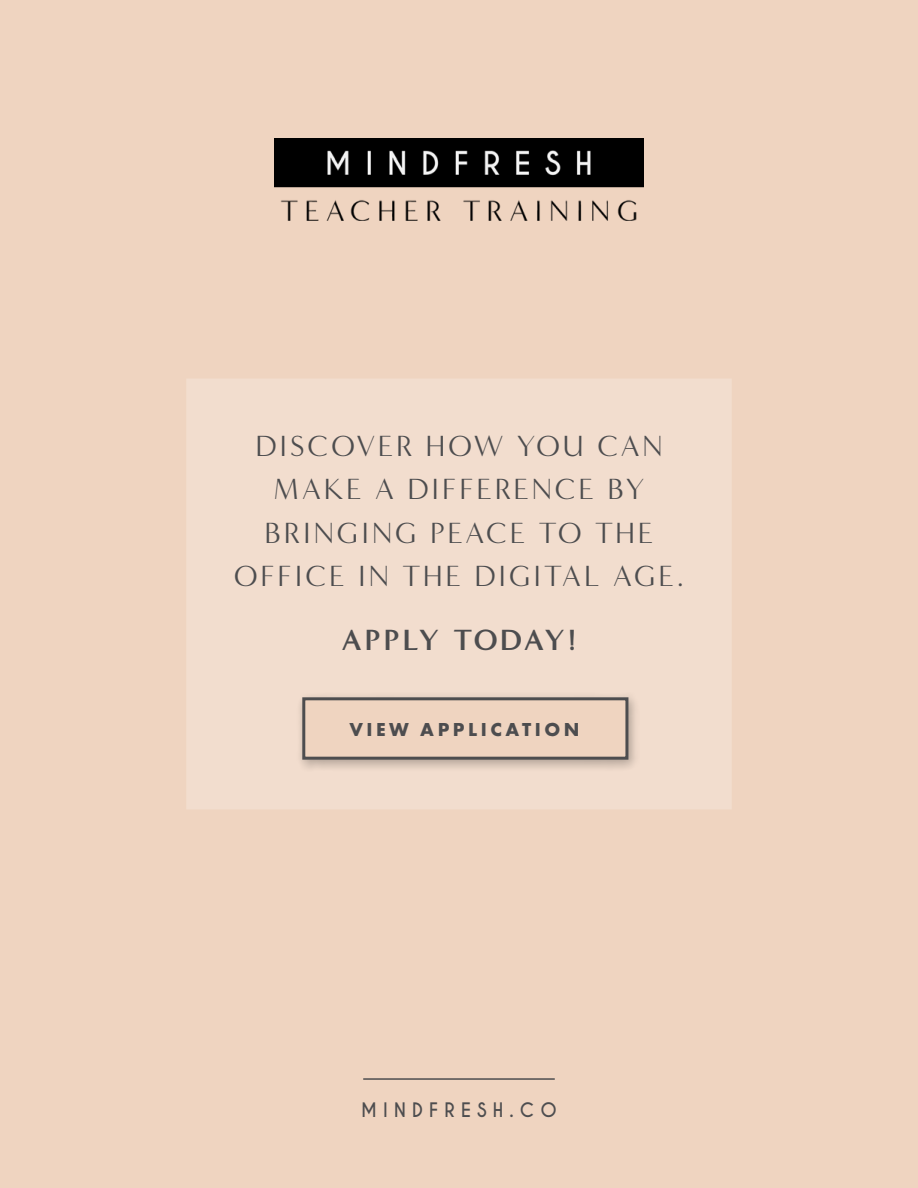
<style>
.page{position:relative;width:918px;height:1188px;background:#efd4c0}
.page>*{position:absolute;margin:0;border:0;box-sizing:border-box;transform-origin:0 0}
.MF_Subheading{font:30px/43.5px "Minerva Modern";letter-spacing:.1em;color:#4d4d4f;text-align:center}
.MF_Subheading-2{font:700 30px "Minerva Modern";letter-spacing:.065em;color:#4d4d4f}
.MF_Subheading-3{font:700 19.5px "Futura PT";letter-spacing:.18em;color:#4d4d4f}
.t1{font:700 18.75px "Caviar Dreams";letter-spacing:.35em;color:#4d4d4f;scale:.95 1}
</style>
<div class="page">
<hr style="left:363px;top:1078px;width:192px;height:2px;background:#4d4d4f">
<img style="left:275px;top:138px;width:368px;height:83px">
<div style="left:186px;top:379px;width:546px;height:430px;background:#f2ddce"></div>
<div style="left:296px;top:692px;width:344px;height:81px;background:#000;opacity:.27"></div>
<div style="left:302px;top:697px;width:326px;height:63px;background:#efd4c0;border:3px solid #4d4d4f"></div>
<p class="MF_Subheading" style="left:234px;top:424px;width:451px">DISCOVER HOW YOU CAN<br>MAKE A DIFFERENCE BY<br>BRINGING PEACE TO THE<br>OFFICE IN THE DIGITAL AGE.</p>
<p class="MF_Subheading-2" style="left:342px;top:622px;width:236px">APPLY TODAY!</p>
<p class="MF_Subheading-3" style="left:349px;top:717px;width:232px">VIEW APPLICATION</p>
<p class="t1" style="left:361px;top:1099px;width:207px">MINDFRESH.CO</p>
</div>
